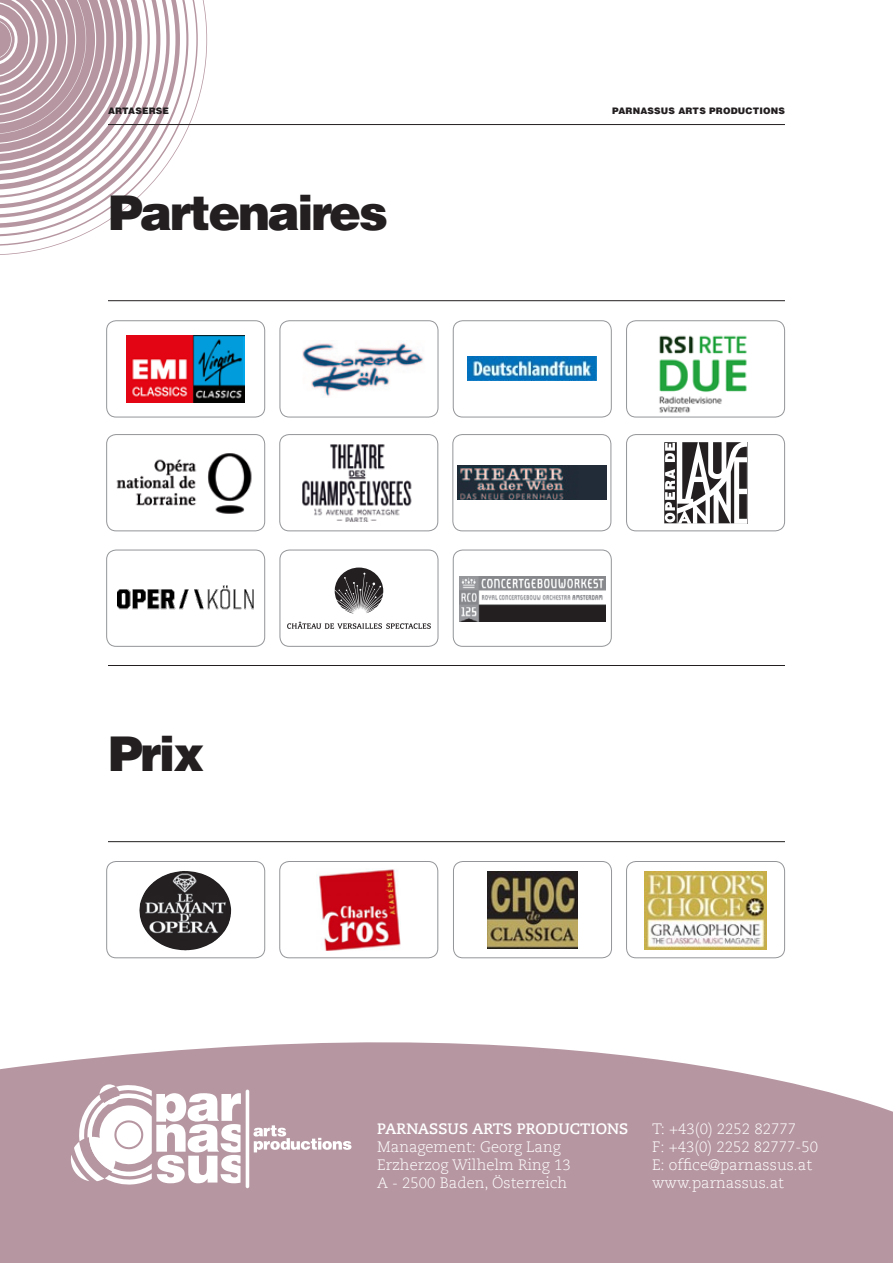
<style>
.page{position:relative;width:893px;height:1263px;background:#fff}
.page>*{position:absolute;margin:0;border:0;box-sizing:border-box;transform-origin:0 0}
.t1{font:900 48px "Helvetica";letter-spacing:-.05em;color:#231f20}
.t2{font:300 15px/18px "PMN Caecilia";color:#fff}
.t3{font:700 15px "PMN Caecilia";color:#fff}
.t4{font:900 9px "Helvetica";letter-spacing:.02em;color:#231f20}
</style>
<div class="page">
<svg style="left:0;top:0;width:207px;height:255px"></svg>
<hr style="left:108px;top:300px;width:677px;height:1px;background:#231f20">
<hr style="left:108px;top:665px;width:677px;height:1px;background:#231f20">
<hr style="left:108px;top:841px;width:677px;height:1px;background:#231f20">
<div style="left:279px;top:434px;width:159px;height:97px;border:1px solid #939598;border-radius:9px"></div>
<img style="left:302px;top:444px;width:110px;height:78px">
<div style="left:280px;top:320px;width:158px;height:97px;border:1px solid #939598;border-radius:9px"></div>
<img style="left:302px;top:343px;width:122px;height:54px">
<div style="left:452px;top:434px;width:159px;height:97px;border:1px solid #939598;border-radius:9px"></div>
<img style="left:457px;top:466px;width:150px;height:34px">
<div style="left:626px;top:434px;width:159px;height:97px;border:1px solid #939598;border-radius:9px"></div>
<svg style="left:664px;top:442px;width:83px;height:82px"></svg>
<div style="left:106px;top:434px;width:159px;height:97px;border:1px solid #939598;border-radius:9px"></div>
<img style="left:116px;top:453px;width:136px;height:61px">
<div style="left:106px;top:320px;width:159px;height:97px;border:1px solid #939598;border-radius:9px"></div>
<img style="left:127px;top:335px;width:118px;height:67px">
<div style="left:453px;top:320px;width:159px;height:97px;border:1px solid #939598;border-radius:9px"></div>
<img style="left:468px;top:357px;width:129px;height:24px">
<div style="left:626px;top:320px;width:159px;height:97px;border:1px solid #939598;border-radius:9px"></div>
<img style="left:659px;top:335px;width:88px;height:78px">
<div style="left:106px;top:550px;width:159px;height:97px;border:1px solid #939598;border-radius:9px"></div>
<svg style="left:0;top:1042px;width:893px;height:221px;background:#bc9ea8"></svg>
<hr style="left:246px;top:1089px;width:3px;height:99px;background:#fff;border-radius:2px">
<svg style="left:253px;top:1125px;width:98px;height:27px"></svg>
<svg style="left:71px;top:1084px;width:170px;height:101px"></svg>
<hr style="left:108px;top:124px;width:677px;height:1px;background:#231f20">
<img style="left:118px;top:585px;width:136px;height:25px">
<div style="left:106px;top:861px;width:159px;height:97px;border:1px solid #939598;border-radius:9px"></div>
<div style="left:453px;top:861px;width:159px;height:97px;border:1px solid #939598;border-radius:9px"></div>
<div style="left:279px;top:861px;width:159px;height:97px;border:1px solid #939598;border-radius:9px"></div>
<div style="left:626px;top:861px;width:159px;height:97px;border:1px solid #939598;border-radius:9px"></div>
<img style="left:139px;top:871px;width:92px;height:79px">
<img style="left:319px;top:869px;width:82px;height:82px">
<img style="left:487px;top:871px;width:91px;height:77px">
<img style="left:644px;top:871px;width:123px;height:78px">
<svg style="left:335px;top:567px;width:48px;height:47px"></svg>
<svg style="left:287px;top:622px;width:144px;height:7px"></svg>
<div style="left:280px;top:550px;width:158px;height:97px;border:1px solid #939598;border-radius:9px"></div>
<div style="left:453px;top:550px;width:159px;height:97px;border:1px solid #939598;border-radius:9px"></div>
<img style="left:459px;top:576px;width:147px;height:46px">
<p class="t4" style="left:108px;top:105px;width:63px">ARTASERSE</p>
<p class="t4" style="left:612px;top:105px;width:174px">PARNASSUS ARTS PRODUCTIONS</p>
<h1 class="t1" style="left:108px;top:181px;width:281px">Partenaires</h1>
<h1 class="t1" style="left:108px;top:722px;width:98px">Prix</h1>
<p class="t3" style="left:377px;top:1120px;width:252px">PARNASSUS ARTS PRODUCTIONS</p>
<p class="t2" style="left:377px;top:1138px;width:195px">Management: Georg Lang<br>Erzherzog Wilhelm Ring 13<br>A - 2500 Baden, Österreich</p>
<p class="t2" style="left:652px;top:1120px;width:168px">T: +43(0) 2252 82777<br>F: +43(0) 2252 82777-50<br>E: office@parnassus.at www.parnassus.at</p>
</div>
